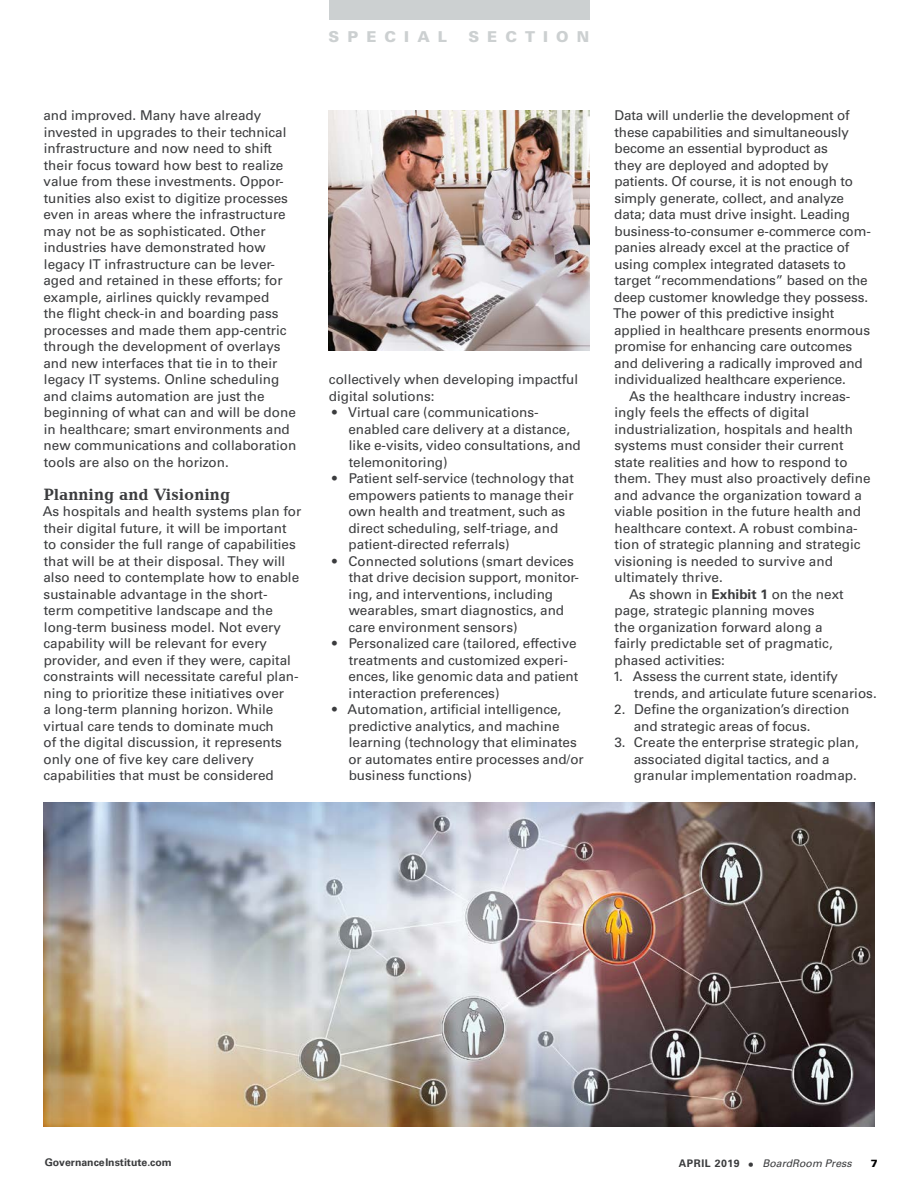
<style>
.page{position:relative;width:918px;height:1188px;background:#fff}
.page>*{position:absolute;margin:0;border:0;box-sizing:border-box;transform-origin:0 0}
.t1{font:700 16.5px "Candida LT";color:#3b3c3e}
.t2{font:900 15px "Univers LT Std";letter-spacing:.54em;color:#ccd0d1}
.body{font:13.5px/16.5px "Univers LT Std";color:#3b3c3e}
.body-no-indent{font:13.5px/16.5px "Univers LT Std";color:#3b3c3e}
.body-after-bulleted{font:13.5px/16.5px "Univers LT Std";letter-spacing:-.01em;color:#3b3c3e}
.t3{font:italic 10.5px "Univers LT Std";color:#3b3c3e}
.t4{font:700 10.5px "Univers LT Std";color:#3b3c3e}
.t5{font:900 10.5px "Univers LT Std";color:#000}
.s1{font-weight:700}
.s2{font-weight:700;font-style:normal}
.s3{font-style:normal;font-size:12px}
</style>
<div class="page">
<div style="left:329px;top:0;width:260px;height:19px;background:#ccd0d1"></div>
<img style="left:329px;top:110px;width:260px;height:241px">
<img style="left:43px;top:803px;width:832px;height:323px">
<p class="body" style="left:43px;top:107px;width:254px">and improved. Many have already invested in upgrades to their technical infrastructure and now need to shift their focus toward how best to realize value from these investments. Oppor&shy;tunities also exist to digitize processes even in areas where the infrastructure may not be as sophisticated. Other industries have demonstrated how legacy IT infrastructure can be lever&shy;aged and retained in these efforts; for example, airlines quickly revamped<br>the flight check-in and boarding pass processes and made them app-centric through the development of overlays and new interfaces that tie in to their legacy IT systems. Online scheduling and claims automation are just the beginning of what can and will be done in healthcare; smart environments and new communications and collaboration tools are also on the horizon.</p>
<h2 class="t1" style="left:44px;top:484px;width:188px">Planning and Visioning</h2>
<p class="body-no-indent" style="left:43px;top:503px;width:260px">As hospitals and health systems plan for their digital future, it will be important to consider the full range of capabilities that will be at their disposal. They will also need to contemplate how to enable sustainable advantage in the short-<br>term competitive landscape and the long-term business model. Not every capability will be relevant for every provider, and even if they were, capital constraints will necessitate careful plan&shy;ning to prioritize these initiatives over<br>a long-term planning horizon. While virtual care tends to dominate much<br>of the digital discussion, it represents only one of five key care delivery capabilities that must be considered</p>
<p class="t2" style="left:329px;top:27px;width:120px">SPECIAL</p>
<p class="t2" style="left:468px;top:27px;width:123px">SECTION</p>
<p class="body-no-indent" style="left:329px;top:371px;width:251px">collectively when developing impactful digital solutions:</p>
<p class="body" style="left:348px;top:404px;width:234px;text-indent:-16px">• Virtual care (communications&shy;enabled care delivery at a distance, like e-visits, video consultations, and telemonitoring)</p>
<p class="body" style="left:348px;top:470px;width:227px;text-indent:-16px">• Patient self-service (technology that empowers patients to manage their own health and treatment, such as direct scheduling, self-triage, and patient-directed referrals)</p>
<p class="body" style="left:348px;top:553px;width:232px;text-indent:-16px">• Connected solutions (smart devices that drive decision support, monitor&shy;ing, and interventions, including wearables, smart diagnostics, and care environment sensors)</p>
<p class="body" style="left:348px;top:635px;width:231px;text-indent:-16px">• Personalized care (tailored, effective treatments and customized experi&shy;ences, like genomic data and patient interaction preferences)</p>
<p class="body" style="left:348px;top:701px;width:237px;text-indent:-16px">• Automation, artificial intelligence, predictive analytics, and machine learning (technology that eliminates or automates entire processes and/or business functions)</p>
<p class="body-after-bulleted" style="left:613px;top:107px;width:259px">Data will underlie the development of these capabilities and simultaneously become an essential byproduct as<br>they are deployed and adopted by patients. Of course, it is not enough to simply generate, collect, and analyze data; data must drive insight. Leading business-to-consumer e-commerce com&shy;panies already excel at the practice of using complex integrated datasets to target “recommendations” based on the deep customer knowledge they possess.<br>The power of this predictive insight applied in healthcare presents enormous promise for enhancing care outcomes and delivering a radically improved and individualized healthcare experience.</p>
<p class="body" style="left:614px;top:388px;width:258px;text-indent:15px">As the healthcare industry increas&shy;ingly feels the effects of digital industrialization, hospitals and health systems must consider their current state realities and how to respond to them. They must also proactively define and advance the organization toward a viable position in the future health and healthcare context. A robust combina&shy;tion of strategic planning and strategic visioning is needed to survive and ultimately thrive.</p>
<p class="body" style="left:614px;top:586px;width:231px;text-indent:15px">As shown in <span class="s1">Exhibit 1</span> on the next page, strategic planning moves<br>the organization forward along a fairly predictable set of pragmatic, phased activities:</p>
<p class="body" style="left:634px;top:668px;width:244px;text-indent:-21px">1. Assess the current state, identify trends, and articulate future scenarios.</p>
<p class="body" style="left:634px;top:701px;width:217px;text-indent:-20px">2. Define the organization’s direction and strategic areas of focus.</p>
<p class="body" style="left:634px;top:734px;width:227px;text-indent:-19px">3. Create the enterprise strategic plan, associated digital tactics, and a granular implementation roadmap.</p>
<p class="t4" style="left:45px;top:1157px;width:129px">GovernanceInstitute.com</p>
<p class="t3" style="left:679px;top:1157px;width:174px"><span class="s2">APRIL 2019</span> <span class="s3">•</span> BoardRoom Press</p>
<p class="t5" style="left:871px;top:1157px;width:9px">7</p>
</div>
